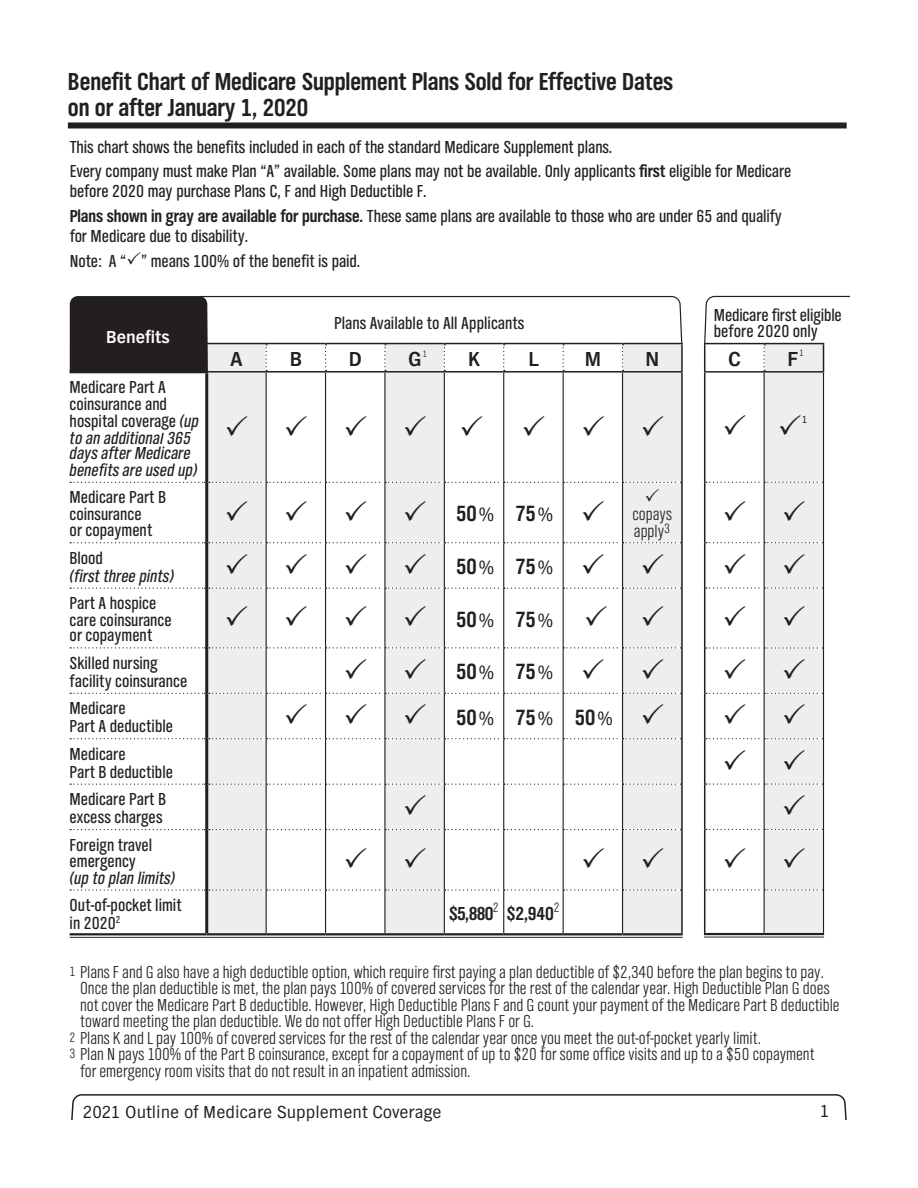
<style>
.page{position:relative;width:918px;height:1188px;background:#fff}
.page>*{position:absolute;margin:0;border:0;box-sizing:border-box;transform-origin:0 0}
.t1{font:700 25.5px/25.5px "TV Nord Cond EF";letter-spacing:-.005em;color:#231f20}
.t2{font:700 22.8px "TV Nord Cond EF";color:#231f20}
.t3{font:700 21px "TV Nord EF";color:#231f20}
.t4{font:700 19.5px "TV Nord Cond EF";letter-spacing:-.025em;color:#231f20}
.t5{font:18px/18px "TV Nord Cond EF";letter-spacing:-.005em;color:#231f20}
.t6{font:300 18px/16.5px "TV Nord Cond EF";color:#231f20}
.t7{font:italic 18px/16.5px "TV Nord Cond EF";color:#231f20}
.t8{font:18px "TV Nord EF";color:#231f20}
.t9{font:700 18px "TV Nord EF";color:#fff}
.t10{font:10.5px "TV Nord EF";color:#231f20}
.t11{font:300 9.6px "TV Nord EF";color:#231f20}
.s1{font-weight:700}
.s2{font-style:normal}
.s3{font-size:16.2px}
.s4{font-family:"TV Nord EF";font-weight:400;font-size:19.8px}
.s5{font-size:13.95px}
</style>
<div class="page">
<svg style="left:71px;top:1094px;width:776px;height:26px"></svg>
<div style="left:68px;top:122px;width:779px;height:6px;background:#231f20"></div>
<svg style="left:70px;top:935px;width:137px;height:2px"></svg>
<svg style="left:266px;top:935px;width:60px;height:2px"></svg>
<svg style="left:326px;top:935px;width:59px;height:2px"></svg>
<svg style="left:444px;top:935px;width:60px;height:2px"></svg>
<svg style="left:504px;top:935px;width:59px;height:2px"></svg>
<svg style="left:563px;top:935px;width:60px;height:2px"></svg>
<svg style="left:207px;top:935px;width:59px;height:2px"></svg>
<svg style="left:385px;top:935px;width:59px;height:2px"></svg>
<svg style="left:623px;top:935px;width:60px;height:2px"></svg>
<hr style="left:70px;top:937px;width:137px;height:1px;background:#231f20">
<hr style="left:266px;top:937px;width:60px;height:1px;background:#231f20">
<hr style="left:326px;top:937px;width:59px;height:1px;background:#231f20">
<hr style="left:444px;top:937px;width:60px;height:1px;background:#231f20">
<hr style="left:504px;top:937px;width:59px;height:1px;background:#231f20">
<hr style="left:563px;top:937px;width:60px;height:1px;background:#231f20">
<hr style="left:207px;top:937px;width:59px;height:1px;background:#231f20">
<hr style="left:385px;top:937px;width:59px;height:1px;background:#231f20">
<hr style="left:623px;top:937px;width:60px;height:1px;background:#231f20">
<svg style="left:704px;top:935px;width:60px;height:2px"></svg>
<svg style="left:764px;top:935px;width:60px;height:2px"></svg>
<hr style="left:704px;top:937px;width:60px;height:1px;background:#231f20">
<hr style="left:764px;top:937px;width:60px;height:1px;background:#231f20">
<svg style="left:70px;top:295px;width:613px;height:640px"></svg>
<svg style="left:704px;top:295px;width:146px;height:640px"></svg>
<h1 class="t1" style="left:68px;top:69px;width:607px">Benefit Chart of Medicare Supplement Plans Sold for Effective Dates on or after January 1, 2020</h1>
<p class="t5" style="left:70px;top:134px;width:723px;line-height:24.6px">This chart shows the benefits included in each of the standard Medicare Supplement plans.<br>Every company must make Plan “A” available. Some plans may not be available. Only applicants <span class="s1">first</span> eligible for Medicare</p>
<p class="t5" style="left:70px;top:179px;width:714px;line-height:24.6px">before 2020 may purchase Plans C, F and High Deductible F.<br><span class="s1">Plans shown in gray are available for purchase.</span> These same plans are available to those who are under 65 and qualify</p>
<p class="t5" style="left:70px;top:224px;width:292px;line-height:24.6px">for Medicare due to disability.<br>Note: A “ ” means 100% of the benefit is paid.</p>
<p class="t9" style="left:106px;top:327px;width:65px">Benefits</p>
<p class="t7" style="left:70px;top:379px;width:131px"><span class="s2">Medicare Part A coinsurance and hospital coverage</span> (up to an additiona<span class="s3">l</span> 365 days after Medicare benefits are used up)</p>
<p class="t5" style="left:70px;top:489px;width:98px;line-height:16.5px">Medicare Part B coinsurance<br>or copayment</p>
<p class="t5" style="left:70px;top:549px;width:35px">Blood</p>
<p class="t7" style="left:70px;top:568px;width:106px">(first three pints)</p>
<p class="t5" style="left:70px;top:595px;width:104px;line-height:16.2px">Part A hospice care coinsurance or copayment</p>
<p class="t5" style="left:334px;top:314px;width:192px">Plans Available to All Applicants</p>
<p class="t3" style="left:230px;top:347px;width:13px">A</p>
<p class="t3" style="left:290px;top:347px;width:14px">B</p>
<p class="t3" style="left:349px;top:347px;width:15px">D</p>
<p class="t3" style="left:408px;top:347px;width:21px">G<sup>1</sup></p>
<p class="t3" style="left:468px;top:347px;width:13px">K</p>
<p class="t3" style="left:528px;top:347px;width:12px">L</p>
<p class="t3" style="left:585px;top:347px;width:18px">M</p>
<p class="t3" style="left:645px;top:347px;width:15px">N</p>
<p class="t2" style="left:456px;top:501px;width:99px">50<span class="s4">%</span> 75<span class="s4">%</span></p>
<p class="t6" style="left:632px;top:506px;width:41px">copays apply<sup>3</sup></p>
<p class="t2" style="left:456px;top:554px;width:99px">50<span class="s4">%</span> 75<span class="s4">%</span></p>
<p class="t2" style="left:456px;top:607px;width:99px">50<span class="s4">%</span> 75<span class="s4">%</span></p>
<p class="t5" style="left:70px;top:654px;width:119px">Skilled nursing facility coinsurance</p>
<p class="t2" style="left:456px;top:659px;width:99px">50<span class="s4">%</span> 75<span class="s4">%</span></p>
<p class="t5" style="left:70px;top:699px;width:105px">Medicare<br>Part A deductible</p>
<p class="t2" style="left:456px;top:705px;width:159px">50<span class="s4">%</span> 75<span class="s4">%</span> 50<span class="s4">%</span></p>
<p class="t5" style="left:70px;top:745px;width:105px">Medicare<br>Part B deductible</p>
<p class="t5" style="left:70px;top:790px;width:98px">Medicare Part B excess charges</p>
<p class="t5" style="left:70px;top:836px;width:84px;line-height:16.5px">Foreign travel emergency</p>
<p class="t7" style="left:70px;top:869px;width:107px">(up to plan limits)</p>
<p class="t5" style="left:70px;top:896px;width:114px">Out-of-pocket limit in 2020<sup>2</sup></p>
<p class="t4" style="left:449px;top:903px;width:112px">$5,880<sup>2</sup> $2,940<sup>2</sup></p>
<p class="t5" style="left:714px;top:307px;width:129px;line-height:16.5px">Medicare first eligible before 2020 only</p>
<p class="t3" style="left:728px;top:347px;width:14px">C</p>
<p class="t3" style="left:788px;top:347px;width:12px">F</p>
<p class="t11" style="left:799px;top:348px;width:6px">1</p>
<p class="t10" style="left:802px;top:414px;width:7px">1</p>
<p class="t6" style="left:70px;top:963px;width:756px"><span class="s5">1</span> Plans F and G also have a high deductible option, which require first paying a plan deductible of $2,340 before the plan begins to pay.</p>
<p class="t6" style="left:80px;top:980px;width:751px">Once the plan deductible is met, the plan pays 100% of covered services for the rest of the calendar year. High Deductible Plan G does</p>
<p class="t6" style="left:80px;top:996px;width:761px">not cover the Medicare Part B deductible. However, High Deductible Plans F and G count your payment of the Medicare Part B deductible</p>
<p class="t6" style="left:80px;top:1013px;width:455px">toward meeting the plan deductible. We do not offer High Deductible Plans F or G.</p>
<p class="t6" style="left:70px;top:1029px;width:693px"><span class="s5">2</span> Plans K and L pay 100% of covered services for the rest of the calendar year once you meet the out-of-pocket yearly limit.</p>
<p class="t6" style="left:70px;top:1046px;width:747px"><span class="s5">3</span> Plan N pays 100% of the Part B coinsurance, except for a copayment of up to $20 for some office visits and up to a $50 copayment</p>
<p class="t6" style="left:80px;top:1062px;width:392px">for emergency room visits that do not result in an inpatient admission.</p>
<p class="t8" style="left:83px;top:1102px;width:360px">2021 Outline of Medicare Supplement Coverage</p>
<p class="t8" style="left:820px;top:1101px;width:11px">1</p>
</div>
